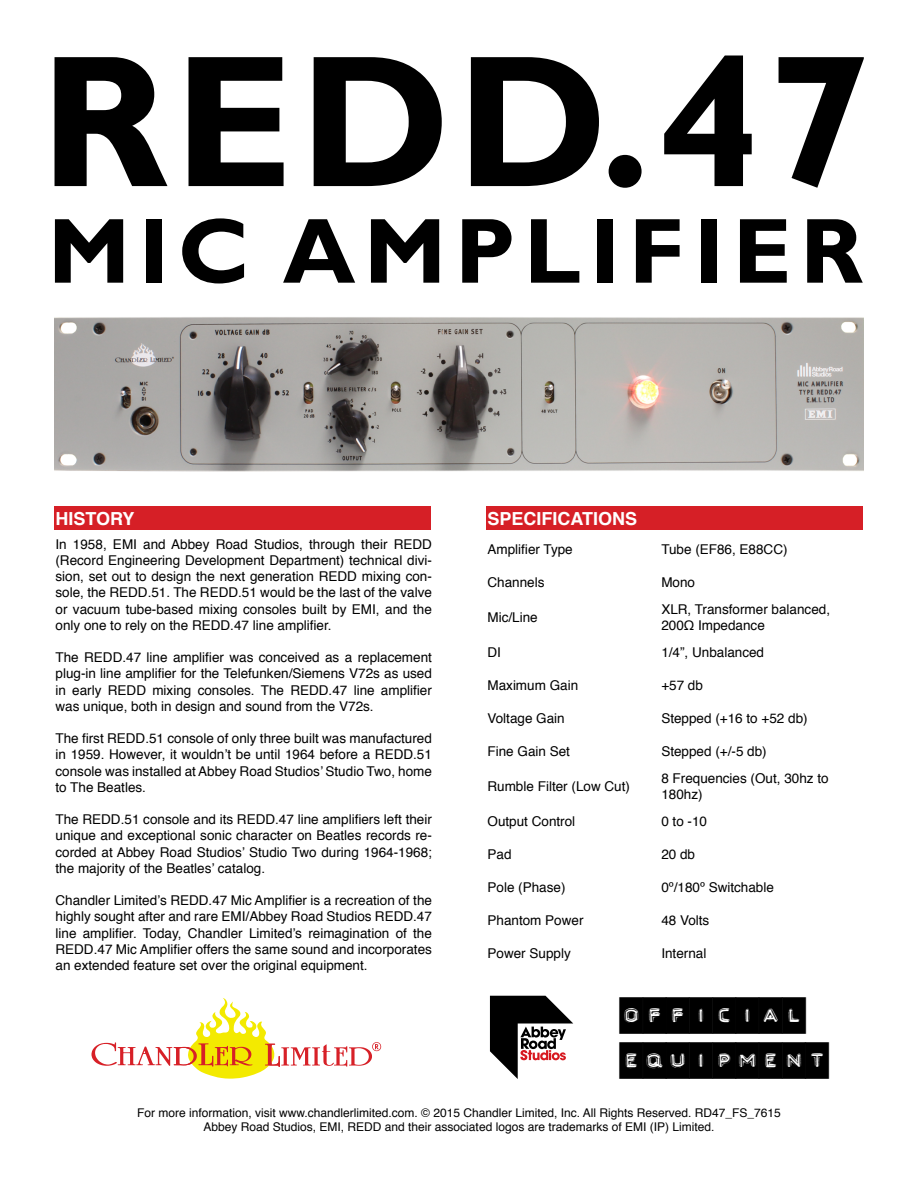
<style>
.page{position:relative;width:918px;height:1188px;background:#fff}
.page>*{position:absolute;margin:0;border:0;box-sizing:border-box;transform-origin:0 0}
.t1{font:700 189px "Gill Sans";letter-spacing:.03em;color:#000}
.t2{font:700 93px "Gill Sans";letter-spacing:.09em;color:#000}
.t3{font:700 18px "Helvetica";color:#fff}
.t4{font:18px "fzm Embossed Label";color:#000}
.t5{font:13.5px/16.2px "Helvetica";color:#000;text-align:justify}
.t6{font:12px "Helvetica";color:#000}
</style>
<div class="page">
<img style="left:54px;top:317px;width:810px;height:155px">
<svg style="left:490px;top:996px;width:83px;height:83px"></svg>
<svg style="left:92px;top:998px;width:289px;height:81px"></svg>
<div style="left:55px;top:507px;width:376px;height:23px;background:#d61f26"></div>
<div style="left:487px;top:507px;width:376px;height:23px;background:#d61f26"></div>
<p class="t1" style="left:40px;top:9px;width:832px">REDD.47</p>
<p class="t2" style="left:48px;top:195px;width:817px">MIC AMPLIFIER</p>
<p class="t3" style="left:56px;top:504px;width:81px">HISTORY</p>
<p class="t5" style="left:56px;top:536px;width:378px">In 1958, EMI and Abbey Road Studios, through their REDD (Record Engineering Development Department) technical divi&shy;sion, set out to design the next generation REDD mixing con&shy;sole, the REDD.51. The REDD.51 would be the last of the valve or vacuum tube-based mixing consoles built by EMI, and the only one to rely on the REDD.47 line amplifier.</p>
<p class="t5" style="left:56px;top:650px;width:378px">The REDD.47 line amplifier was conceived as a replacement plug-in line amplifier for the Telefunken/Siemens V72s as used in early REDD mixing consoles. The REDD.47 line amplifier was unique, both in design and sound from the V72s.</p>
<p class="t5" style="left:56px;top:731px;width:378px">The first REDD.51 console of only three built was manufactured in 1959. However, it wouldn’t be until 1964 before a REDD.51 console was installed at Abbey Road Studios’ Studio Two, home to The Beatles.</p>
<p class="t5" style="left:56px;top:812px;width:378px">The REDD.51 console and its REDD.47 line amplifiers left their unique and exceptional sonic character on Beatles records re&shy;corded at Abbey Road Studios’ Studio Two during 1964-1968; the majority of the Beatles’ catalog.</p>
<p class="t5" style="left:56px;top:893px;width:378px">Chandler Limited’s REDD.47 Mic Amplifier is a recreation of the highly sought after and rare EMI/Abbey Road Studios REDD.47 line amplifier. Today, Chandler Limited’s reimagination of the REDD.47 Mic Amplifier offers the same sound and incorporates an extended feature set over the original equipment.</p>
<p class="t3" style="left:488px;top:504px;width:151px">SPECIFICATIONS</p>
<p class="t5" style="left:488px;top:542px;width:87px">Amplifier Type</p>
<p class="t5" style="left:661px;top:542px;width:128px">Tube (EF86, E88CC)</p>
<p class="t5" style="left:488px;top:575px;width:59px">Channels</p>
<p class="t5" style="left:661px;top:575px;width:35px">Mono</p>
<p class="t5" style="left:488px;top:610px;width:52px">Mic/Line</p>
<p class="t5" style="left:661px;top:601px;width:170px">XLR, Transformer balanced,<br>200Ω Impedance</p>
<p class="t5" style="left:488px;top:644px;width:15px">DI</p>
<p class="t5" style="left:661px;top:644px;width:104px">1/4”, Unbalanced</p>
<p class="t5" style="left:488px;top:677px;width:92px">Maximum Gain</p>
<p class="t5" style="left:661px;top:677px;width:43px">+57 db</p>
<p class="t5" style="left:488px;top:710px;width:79px">Voltage Gain</p>
<p class="t5" style="left:661px;top:710px;width:148px">Stepped (+16 to +52 db)</p>
<p class="t5" style="left:488px;top:743px;width:84px">Fine Gain Set</p>
<p class="t5" style="left:661px;top:743px;width:107px">Stepped (+/-5 db)</p>
<p class="t5" style="left:488px;top:778px;width:144px">Rumble Filter (Low Cut)</p>
<p class="t5" style="left:661px;top:770px;width:169px">8 Frequencies (Out, 30hz to<br>180hz)</p>
<p class="t5" style="left:488px;top:813px;width:89px">Output Control</p>
<p class="t5" style="left:661px;top:813px;width:47px">0 to -10</p>
<p class="t5" style="left:488px;top:846px;width:26px">Pad</p>
<p class="t5" style="left:661px;top:846px;width:35px">20 db</p>
<p class="t5" style="left:488px;top:879px;width:80px">Pole (Phase)</p>
<p class="t5" style="left:661px;top:879px;width:114px">0º/180º Switchable</p>
<p class="t5" style="left:488px;top:912px;width:98px">Phantom Power</p>
<p class="t5" style="left:661px;top:912px;width:50px">48 Volts</p>
<p class="t5" style="left:488px;top:945px;width:85px">Power Supply</p>
<p class="t5" style="left:661px;top:945px;width:47px">Internal</p>
<p class="t4" style="left:620px;top:1005px;width:187px">OFFICIAL</p>
<p class="t4" style="left:620px;top:1050px;width:210px">EQUIPMENT</p>
<p class="t6" style="left:137px;top:1103px;width:645px">For more information, visit www.chandlerlimited.com. © 2015 Chandler Limited, Inc. All Rights Reserved. RD47_FS_7615</p>
<p class="t6" style="left:204px;top:1118px;width:512px">Abbey Road Studios, EMI, REDD and their associated logos are trademarks of EMI (IP) Limited.</p>
</div>
